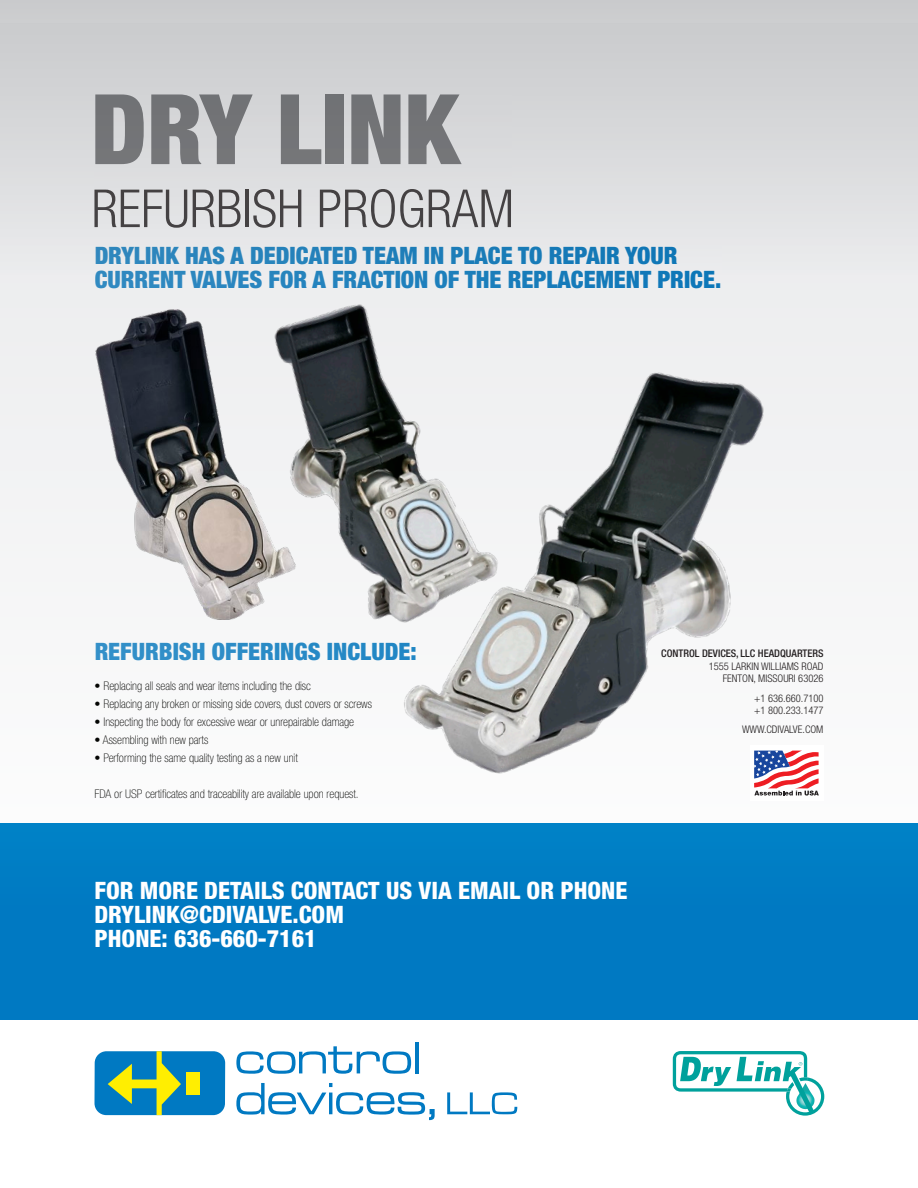
<style>
.page{position:relative;width:918px;height:1188px;background:#fff}
.page>*{position:absolute;margin:0;border:0;box-sizing:border-box;transform-origin:0 0}
.t1{font:900 condensed 97.5px "Helvetica Neue LT Std";color:#6c6d70}
.t2{font:300 condensed 52.5px "Helvetica Neue LT Std";color:#231f20}
.t3{font:900 condensed 24px/24px "Helvetica Neue LT Std";color:#0079c2}
.t4{font:800 condensed 24px "Helvetica Neue LT Std";color:#fff}
.t5{font:100 condensed 12px "Helvetica Neue LT Std";color:#040503}
.t6{font:300 condensed 10.5px/12.6px "Helvetica Neue LT Std";color:#231f20;text-align:right}
.s1{font-weight:500}
</style>
<div class="page">
<div style="left:0;top:23px;width:918px;height:885px;background:#f6f6f7"></div>
<div style="left:0;top:0;width:918px;height:275px;background:linear-gradient(to bottom,#c7c8ca,#eaebed)"></div>
<div style="left:95px;top:1051px;width:130px;height:64px;background:#0079c2;border-radius:12px"></div>
<svg style="left:108px;top:1051px;width:73px;height:64px"></svg>
<div style="left:187px;top:1073px;width:13px;height:22px;background:#ffee01"></div>
<svg style="left:236px;top:1046px;width:175px;height:28px"></svg>
<hr style="left:416px;top:1042px;width:3px;height:31px;background:#0079c2">
<svg style="left:236px;top:1083px;width:199px;height:37px"></svg>
<svg style="left:447px;top:1092px;width:70px;height:22px"></svg>
<div style="left:0;top:824px;width:918px;height:196px;background:#0079c2"></div>
<svg style="left:673px;top:1051px;width:151px;height:65px"></svg>
<img style="left:95px;top:309px;width:130px;height:311px">
<img style="left:225px;top:304px;width:152px;height:316px">
<img style="left:365px;top:356px;width:399px;height:418px">
<div style="left:750px;top:745px;width:74px;height:55px;background:#fff"></div>
<svg style="left:754px;top:751px;width:65px;height:45px"></svg>
<h1 class="t1" style="left:91px;top:69px;width:369px">DRY LINK</h1>
<h2 class="t2" style="left:92px;top:178px;width:424px">REFURBISH PROGRAM</h2>
<h3 class="t3" style="left:94px;top:243px;width:628px">DRYLINK HAS A DEDICATED TEAM IN PLACE TO REPAIR YOUR<br>CURRENT VALVES FOR A FRACTION OF THE REPLACEMENT PRICE.</h3>
<h3 class="t3" style="left:94px;top:639px;width:324px">REFURBISH OFFERINGS INCLUDE:</h3>
<p class="t5" style="left:94px;top:679px;width:218px">• Replacing all seals and wear items including the disc</p>
<p class="t5" style="left:94px;top:697px;width:279px">• Replacing any broken or missing side covers, dust covers or screws</p>
<p class="t5" style="left:94px;top:715px;width:261px">• Inspecting the body for excessive wear or unrepairable damage</p>
<p class="t5" style="left:94px;top:733px;width:115px">• Assembling with new parts</p>
<p class="t5" style="left:94px;top:751px;width:205px">• Performing the same quality testing as a new unit</p>
<p class="t5" style="left:94px;top:787px;width:266px">FDA or USP certificates and traceability are available upon request.</p>
<p class="t4" style="left:94px;top:876px;width:534px">FOR MORE DETAILS CONTACT US VIA EMAIL OR PHONE</p>
<p class="t4" style="left:94px;top:900px;width:251px">DRYLINK@CDIVALVE.COM</p>
<p class="t4" style="left:94px;top:924px;width:224px">PHONE: 636-660-7161</p>
<p class="t6" style="left:661px;top:647px;width:164px"><span class="s1">CONTROL DEVICES, LLC HEADQUARTERS<br></span>1555 LARKIN WILLIAMS ROAD<br>FENTON, MISSOURI 63026</p>
<p class="t6" style="left:754px;top:691px;width:71px;text-align:left">+1 636.660.7100 +1 800.233.1477</p>
<p class="t6" style="left:742px;top:723px;width:83px">WWW.CDIVALVE.COM</p>
</div>
